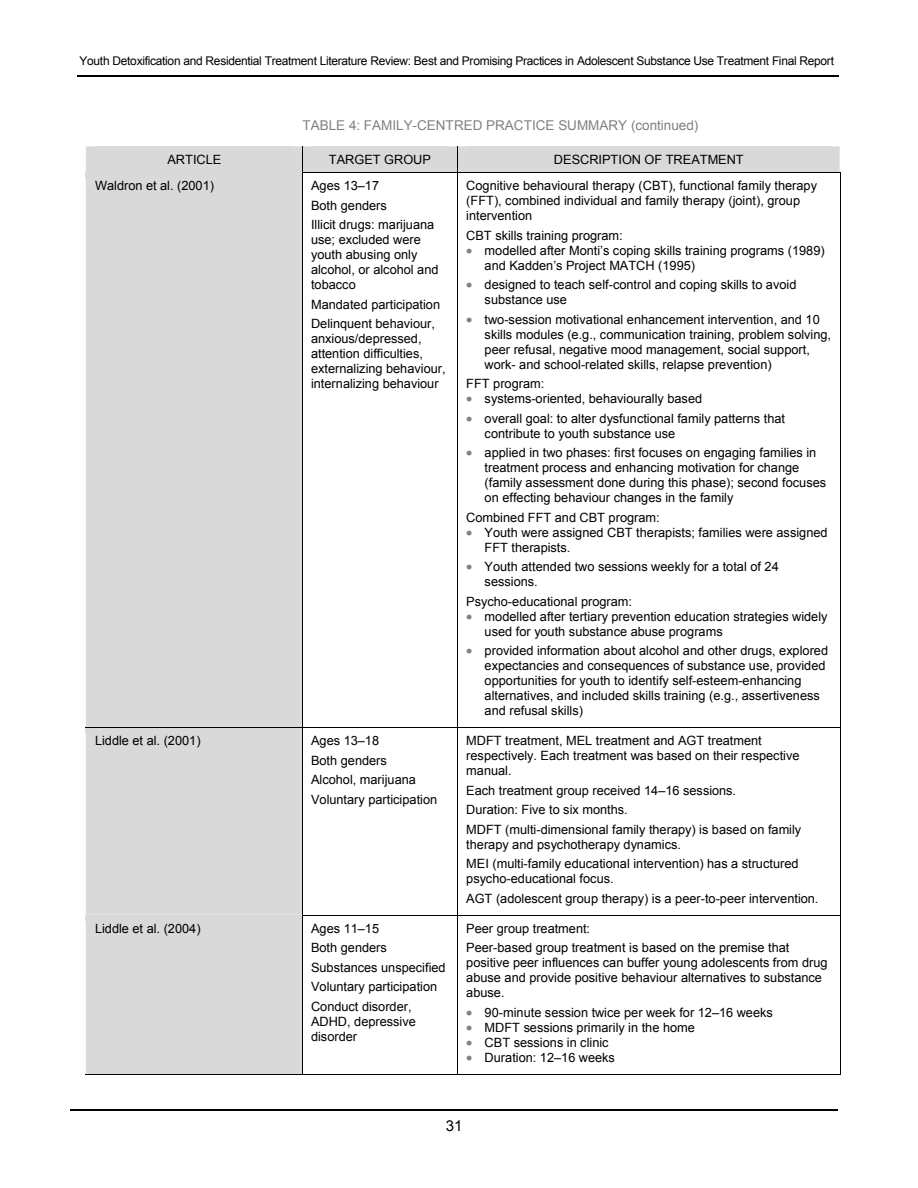
<style>
.page{position:relative;width:918px;height:1188px;background:#fff}
.page>*{position:absolute;margin:0;border:0;box-sizing:border-box;transform-origin:0 0}
.t1{font:15px "Arial";color:#000}
.t2{font:13.5px "Arial";color:#808080}
.t3{font:12.75px/15px "Arial";color:#000}
.t4{font:12px "Arial";letter-spacing:-.025em;color:#000}
.s1{color:#808080}
</style>
<div class="page">
<hr style="left:77px;top:75px;width:762px;height:1px;background:#000">
<hr style="left:71px;top:1109px;width:767px;height:2px;background:#000">
<div style="left:86px;top:178px;width:216px;height:549px;background:#d9d9d9"></div>
<svg style="left:86px;top:146px;width:755px;height:32px;background:#d7d7d7"></svg>
<hr style="left:302px;top:178px;width:1px;height:549px;background:#000">
<hr style="left:457px;top:178px;width:1px;height:549px;background:#000">
<hr style="left:840px;top:178px;width:1px;height:549px;background:#000">
<hr style="left:303px;top:727px;width:154px;height:1px;background:#000">
<hr style="left:458px;top:727px;width:382px;height:1px;background:#000">
<hr style="left:457px;top:733px;width:1px;height:182px;background:#000">
<hr style="left:840px;top:733px;width:1px;height:182px;background:#000">
<div style="left:86px;top:727px;width:217px;height:347px;background:#d9d9d9"></div>
<hr style="left:303px;top:915px;width:154px;height:1px;background:#000">
<hr style="left:458px;top:915px;width:382px;height:1px;background:#000">
<hr style="left:86px;top:1074px;width:216px;height:1px;background:#000">
<hr style="left:302px;top:921px;width:1px;height:154px;background:#000">
<hr style="left:303px;top:1074px;width:154px;height:1px;background:#000">
<hr style="left:457px;top:921px;width:1px;height:154px;background:#000">
<hr style="left:458px;top:1074px;width:382px;height:1px;background:#000">
<hr style="left:840px;top:921px;width:1px;height:154px;background:#000">
<p class="t4" style="left:80px;top:54px;width:756px">Youth Detoxification and Residential Treatment Literature Review: Best and Promising Practices in Adolescent Substance Use Treatment Final Report</p>
<p class="t2" style="left:302px;top:118px;width:398px">TABLE 4: FAMILY-CENTRED PRACTICE SUMMARY (continued)</p>
<p class="t3" style="left:167px;top:153px;width:55px">ARTICLE</p>
<p class="t3" style="left:329px;top:153px;width:104px">TARGET GROUP</p>
<p class="t3" style="left:554px;top:153px;width:191px">DESCRIPTION OF TREATMENT</p>
<p class="t3" style="left:95px;top:178px;width:121px">Waldron et al. (2001)</p>
<p class="t3" style="left:311px;top:176px;width:125px;line-height:19.5px">Ages 13–17<br>Both genders<br>Illicit drugs: marijuana</p>
<p class="t3" style="left:311px;top:232px;width:129px">use; excluded were youth abusing only alcohol, or alcohol and tobacco</p>
<p class="t3" style="left:311px;top:294px;width:131px;line-height:19.5px">Mandated participation<br>Delinquent behaviour,</p>
<p class="t3" style="left:311px;top:331px;width:136px">anxious/depressed, attention difficulties, externalizing behaviour, internalizing behaviour</p>
<p class="t3" style="left:466px;top:178px;width:352px">Cognitive behavioural therapy (CBT), functional family therapy (FFT), combined individual and family therapy (joint), group intervention</p>
<p class="t3" style="left:466px;top:228px;width:158px">CBT skills training program:</p>
<p class="t3" style="left:485px;top:243px;width:342px;text-indent:-18px"><span class="s1">•</span> modelled after Monti’s coping skills training programs (1989) and Kadden’s Project MATCH (1995)</p>
<p class="t3" style="left:485px;top:277px;width:313px;text-indent:-18px"><span class="s1">•</span> designed to teach self-control and coping skills to avoid substance use</p>
<p class="t3" style="left:485px;top:312px;width:348px;text-indent:-18px"><span class="s1">•</span> two-session motivational enhancement intervention, and 10 skills modules (e.g., communication training, problem solving, peer refusal, negative mood management, social support, work- and school-related skills, relapse prevention)</p>
<p class="t3" style="left:466px;top:376px;width:79px">FFT program:</p>
<p class="t3" style="left:466px;top:391px;width:237px"><span class="s1">•</span> systems-oriented, behaviourally based</p>
<p class="t3" style="left:485px;top:411px;width:302px;text-indent:-18px"><span class="s1">•</span> overall goal: to alter dysfunctional family patterns that contribute to youth substance use</p>
<p class="t3" style="left:485px;top:445px;width:343px;text-indent:-18px"><span class="s1">•</span> applied in two phases: first focuses on engaging families in treatment process and enhancing motivation for change (family assessment done during this phase); second focuses on effecting behaviour changes in the family</p>
<p class="t3" style="left:466px;top:510px;width:195px">Combined FFT and CBT program:</p>
<p class="t3" style="left:485px;top:525px;width:344px;text-indent:-18px"><span class="s1">•</span> Youth were assigned CBT therapists; families were assigned<br>FFT therapists.</p>
<p class="t3" style="left:485px;top:559px;width:296px;text-indent:-18px"><span class="s1">•</span> Youth attended two sessions weekly for a total of 24 sessions.</p>
<p class="t3" style="left:466px;top:594px;width:167px">Psycho-educational program:</p>
<p class="t3" style="left:485px;top:609px;width:345px;text-indent:-18px"><span class="s1">•</span> modelled after tertiary prevention education strategies widely used for youth substance abuse programs</p>
<p class="t3" style="left:485px;top:643px;width:345px;text-indent:-18px"><span class="s1">•</span> provided information about alcohol and other drugs, explored expectancies and consequences of substance use, provided opportunities for youth to identify self-esteem-enhancing alternatives, and included skills training (e.g., assertiveness and refusal skills)</p>
<p class="t3" style="left:95px;top:733px;width:107px">Liddle et al. (2001)</p>
<p class="t3" style="left:311px;top:731px;width:128px;line-height:19.5px">Ages 13–18<br>Both genders<br>Alcohol, marijuana<br>Voluntary participation</p>
<p class="t3" style="left:466px;top:733px;width:335px">MDFT treatment, MEL treatment and AGT treatment respectively. Each treatment was based on their respective manual.</p>
<p class="t3" style="left:466px;top:781px;width:337px;line-height:19.5px">Each treatment group received 14–16 sessions.<br>Duration: Five to six months.<br>MDFT (multi-dimensional family therapy) is based on family</p>
<p class="t3" style="left:466px;top:835px;width:334px;line-height:19.5px">therapy and psychotherapy dynamics.<br>MEI (multi-family educational intervention) has a structured</p>
<p class="t3" style="left:466px;top:869px;width:354px;line-height:19.5px">psycho-educational focus.<br>AGT (adolescent group therapy) is a peer-to-peer intervention.</p>
<p class="t3" style="left:95px;top:921px;width:107px">Liddle et al. (2004)</p>
<p class="t3" style="left:311px;top:919px;width:136px;line-height:19.5px">Ages 11–15<br>Both genders<br>Substances unspecified<br>Voluntary participation<br>Conduct disorder,</p>
<p class="t3" style="left:311px;top:1014px;width:106px">ADHD, depressive disorder</p>
<p class="t3" style="left:466px;top:919px;width:325px;line-height:19.5px">Peer group treatment:<br>Peer-based group treatment is based on the premise that</p>
<p class="t3" style="left:466px;top:955px;width:363px">positive peer influences can buffer young adolescents from drug abuse and provide positive behaviour alternatives to substance abuse.</p>
<p class="t3" style="left:466px;top:1005px;width:308px"><span class="s1">•</span> 90-minute session twice per week for 12–16 weeks</p>
<p class="t3" style="left:466px;top:1020px;width:230px"><span class="s1">•</span> MDFT sessions primarily in the home</p>
<p class="t3" style="left:466px;top:1035px;width:144px"><span class="s1">•</span> CBT sessions in clinic</p>
<p class="t3" style="left:466px;top:1050px;width:150px"><span class="s1">•</span> Duration: 12–16 weeks</p>
<p class="t1" style="left:446px;top:1117px;width:18px">31</p>
</div>
